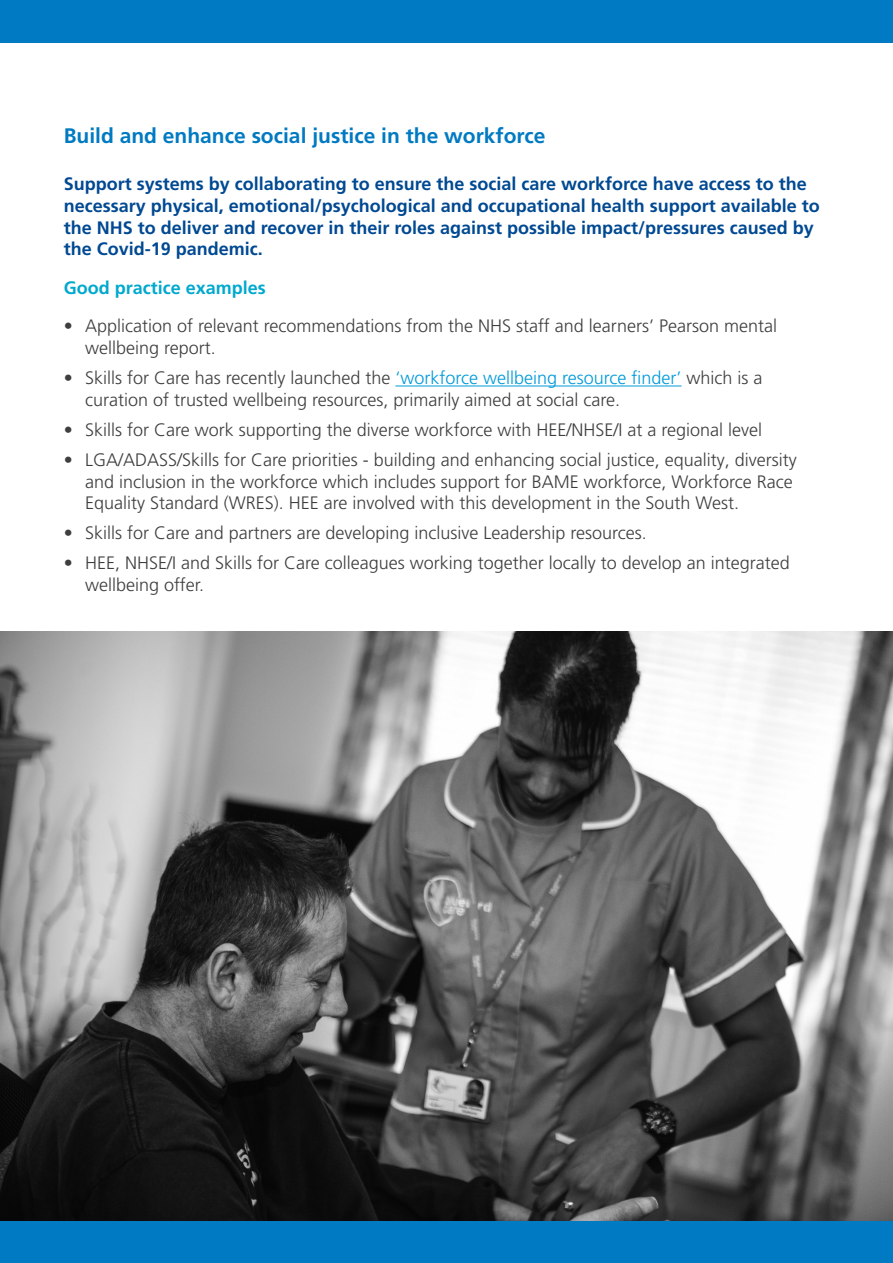
<style>
.page{position:relative;width:893px;height:1263px;background:#fff}
.page>*{position:absolute;margin:0;border:0;box-sizing:border-box;transform-origin:0 0}
.t1{font:700 21px "Frutiger LT Pro";color:#007ac2}
.t2{font:300 18px/21.6px "Frutiger LT Pro";color:#3e3e3f}
.t3{font:700 18px/21.6px "Frutiger LT Pro";color:#004992}
.t4{font:700 18px "Frutiger LT Pro";color:#00a9ce}
.s1{color:#009ad9}
</style>
<div class="page">
<div style="left:0;top:1220px;width:893px;height:43px;background:#007ac2"></div>
<div style="left:0;top:0;width:893px;height:43px;background:#007ac2"></div>
<hr style="left:395px;top:385px;width:286px;height:1px;background:#009ad9">
<img style="left:0;top:631px;width:893px;height:589px">
<h1 class="t1" style="left:64px;top:124px;width:483px">Build and enhance social justice in the workforce</h1>
<h2 class="t3" style="left:64px;top:173px;width:758px">Support systems by collaborating to ensure the social care workforce have access to the necessary physical, emotional/psychological and occupational health support available to the NHS to deliver and recover in their roles against possible impact/pressures caused by the Covid-19 pandemic.</h2>
<h3 class="t4" style="left:64px;top:277px;width:204px">Good practice examples</h3>
<p class="t2" style="left:85px;top:316px;width:694px;text-indent:-21px">• Application of relevant recommendations from the NHS staff and learners’ Pearson mental wellbeing report.</p>
<p class="t2" style="left:85px;top:367px;width:679px;text-indent:-21px">• Skills for Care has recently launched the <span class="s1">‘workforce wellbeing resource finder’</span> which is a curation of trusted wellbeing resources, primarily aimed at social care.</p>
<p class="t2" style="left:64px;top:419px;width:700px">• Skills for Care work supporting the diverse workforce with HEE/NHSE/I at a regional level</p>
<p class="t2" style="left:85px;top:449px;width:713px;text-indent:-21px">• LGA/ADASS/Skills for Care priorities - building and enhancing social justice, equality, diversity and inclusion in the workforce which includes support for BAME workforce, Workforce Race<br>Equality Standard (WRES). HEE are involved with this development in the South West.</p>
<p class="t2" style="left:64px;top:522px;width:585px">• Skills for Care and partners are developing inclusive Leadership resources.</p>
<p class="t2" style="left:85px;top:552px;width:706px;text-indent:-21px">• HEE, NHSE/I and Skills for Care colleagues working together locally to develop an integrated wellbeing offer.</p>
</div>
